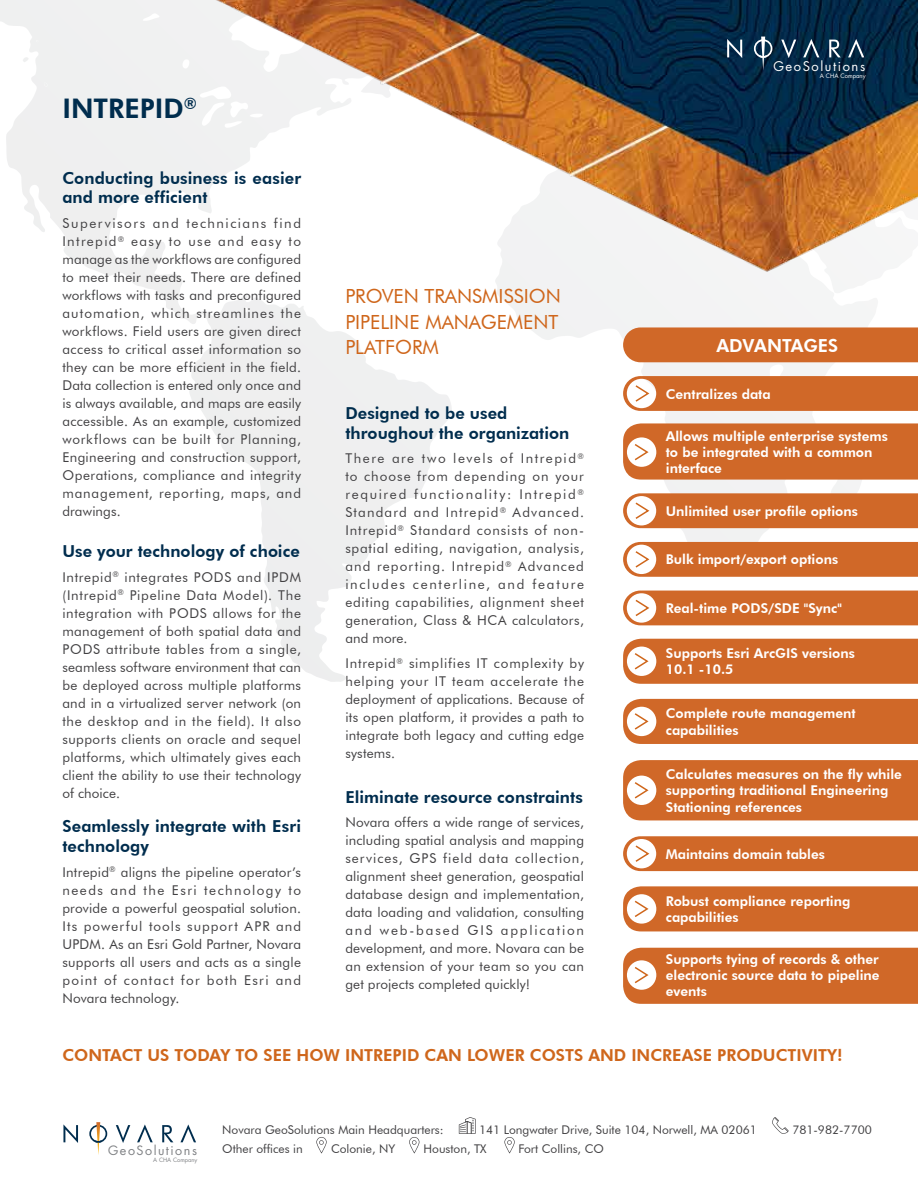
<style>
.page{position:relative;width:918px;height:1188px;background:#fff}
.page>*{position:absolute;margin:0;border:0;box-sizing:border-box;transform-origin:0 0}
.t1{font:800 27px "Futura BT";color:#002d4e}
.t2{font:19.5px/25.5px "Futura BT";color:#cf661b}
.t3{font:800 18px "Futura BT";color:#fff}
.t4{font:800 16.5px/19.8px "Futura BT";letter-spacing:.005em;color:#002d4e}
.t5{font:800 16.5px "Futura BT";color:#cf661b}
.t6{font:13.5px/18px "Futura BT";letter-spacing:.025em;color:#414042;text-align:justify}
.t7{font:800 13.5px/16.2px "Futura BT";color:#fff}
.t8{font:13.05px "Futura";letter-spacing:.12em;color:#fff}
.t9{font:12.6px "Futura";letter-spacing:.12em;color:#808285}
.t10{font:12px "Futura BT";color:#414042}
.t11{font:6px "Futura";color:#fff}
.t12{font:5.7px "Futura";color:#808285}
</style>
<div class="page">
<img style="left:0;top:0;width:918px;height:1144px">
<svg style="left:727px;top:39px;width:15px;height:19px"></svg>
<svg style="left:781px;top:40px;width:15px;height:18px"></svg>
<svg style="left:829px;top:40px;width:12px;height:17px"></svg>
<svg style="left:803px;top:39px;width:16px;height:18px"></svg>
<svg style="left:848px;top:39px;width:16px;height:18px"></svg>
<svg style="left:754px;top:37px;width:18px;height:34px"></svg>
<svg style="left:63px;top:1124px;width:15px;height:19px"></svg>
<svg style="left:116px;top:1125px;width:14px;height:18px"></svg>
<svg style="left:162px;top:1125px;width:11px;height:17px"></svg>
<svg style="left:137px;top:1124px;width:16px;height:18px"></svg>
<svg style="left:180px;top:1124px;width:16px;height:18px"></svg>
<svg style="left:89px;top:1122px;width:18px;height:33px"></svg>
<svg style="left:459px;top:1117px;width:17px;height:17px"></svg>
<svg style="left:409px;top:1137px;width:10px;height:17px"></svg>
<svg style="left:504px;top:1137px;width:11px;height:17px"></svg>
<svg style="left:316px;top:1137px;width:11px;height:17px"></svg>
<svg style="left:772px;top:1117px;width:17px;height:17px"></svg>
<svg style="left:623px;top:376px;width:295px;height:35px"></svg>
<svg style="left:623px;top:591px;width:295px;height:34px"></svg>
<svg style="left:623px;top:836px;width:295px;height:35px"></svg>
<svg style="left:623px;top:542px;width:295px;height:35px"></svg>
<div style="left:623px;top:327px;width:295px;height:35px;background:#d06828"></div>
<svg style="left:623px;top:423px;width:295px;height:105px"></svg>
<div style="left:623px;top:760px;width:295px;height:60px;background:#d06828"></div>
<svg style="left:623px;top:948px;width:295px;height:56px"></svg>
<div style="left:623px;top:699px;width:295px;height:45px;background:#d06828"></div>
<svg style="left:623px;top:639px;width:295px;height:45px"></svg>
<svg style="left:623px;top:886px;width:295px;height:45px"></svg>
<h1 class="t1" style="left:62px;top:92px;width:136px">INTREPID<sup>®</sup></h1>
<p class="t4" style="left:62px;top:168px;width:240px">Conducting business is easier and more efficient</p>
<p class="t6" style="left:62px;top:214px;width:240px">Supervisors and technicians find Intrepid<sup>®</sup> easy to use and easy to manage as the workflows are configured to meet their needs. There are defined workflows with tasks and preconfigured automation, which streamlines the workflows. Field users are given direct access to critical asset information so they can be more efficient in the field.<br>Data collection is entered only once and is always available, and maps are easily accessible. As an example, customized workflows can be built for Planning, Engineering and construction support, Operations, compliance and integrity management, reporting, maps, and drawings.</p>
<p class="t4" style="left:62px;top:541px;width:239px">Use your technology of choice</p>
<p class="t6" style="left:62px;top:568px;width:240px">Intrepid<sup>®</sup> integrates PODS and IPDM (Intrepid<sup>®</sup> Pipeline Data Model). The integration with PODS allows for the management of both spatial data and PODS attribute tables from a single, seamless software environment that can be deployed across multiple platforms and in a virtualized server network (on the desktop and in the field). It also supports clients on oracle and sequel platforms, which ultimately gives each client the ability to use their technology of choice.</p>
<p class="t4" style="left:62px;top:816px;width:240px">Seamlessly integrate with Esri technology</p>
<p class="t6" style="left:62px;top:863px;width:240px">Intrepid<sup>®</sup> aligns the pipeline operator’s needs and the Esri technology to provide a powerful geospatial solution.<br>Its powerful tools support APR and UPDM. As an Esri Gold Partner, Novara supports all users and acts as a single point of contact for both Esri and Novara technology.</p>
<h2 class="t2" style="left:345px;top:283px;width:217px">PROVEN TRANSMISSION<br>PIPELINE MANAGEMENT<br>PLATFORM</h2>
<p class="t4" style="left:345px;top:403px;width:225px">Designed to be used throughout the organization</p>
<p class="t6" style="left:345px;top:449px;width:240px">There are two levels of Intrepid<sup>® </sup>to choose from depending on your required functionality: Intrepid<sup>® </sup>Standard and Intrepid<sup>®</sup> Advanced.<br>Intrepid<sup>®</sup> Standard consists of non&shy;spatial editing, navigation, analysis, and reporting. Intrepid<sup>®</sup> Advanced includes centerline, and feature editing capabilities, alignment sheet generation, Class &amp; HCA calculators, and more.</p>
<p class="t6" style="left:345px;top:654px;width:240px">Intrepid<sup>®</sup> simplifies IT complexity by helping your IT team accelerate the deployment of applications. Because of its open platform, it provides a path to integrate both legacy and cutting edge systems.</p>
<p class="t4" style="left:345px;top:787px;width:239px">Eliminate resource constraints</p>
<p class="t6" style="left:345px;top:813px;width:240px">Novara offers a wide range of services, including spatial analysis and mapping services, GPS field data collection, alignment sheet generation, geospatial database design and implementation, data loading and validation, consulting and web-based GIS application development, and more. Novara can be an extension of your team so you can get projects completed quickly!</p>
<p class="t8" style="left:773px;top:57px;width:93px">GeoSolutions</p>
<p class="t11" style="left:820px;top:71px;width:47px">A CHA Company</p>
<h3 class="t3" style="left:716px;top:334px;width:123px">ADVANTAGES</h3>
<p class="t7" style="left:666px;top:386px;width:106px">Centralizes data</p>
<p class="t7" style="left:666px;top:428px;width:224px">Allows multiple enterprise systems to be integrated with a common interface</p>
<p class="t7" style="left:666px;top:503px;width:194px">Unlimited user profile options</p>
<p class="t7" style="left:666px;top:551px;width:174px">Bulk import/export options</p>
<p class="t7" style="left:666px;top:600px;width:178px">Real-time PODS/SDE "Sync"</p>
<p class="t7" style="left:666px;top:645px;width:191px">Supports Esri ArcGIS versions<br>10.1 -10.5</p>
<p class="t7" style="left:666px;top:705px;width:191px">Complete route management capabilities</p>
<p class="t7" style="left:666px;top:766px;width:238px">Calculates measures on the fly while supporting traditional Engineering<br>Stationing references</p>
<p class="t7" style="left:666px;top:846px;width:161px">Maintains domain tables</p>
<p class="t7" style="left:666px;top:893px;width:186px">Robust compliance reporting capabilities</p>
<p class="t7" style="left:666px;top:951px;width:215px;text-align:justify">Supports tying of records &amp; other electronic source data to pipeline events</p>
<p class="t5" style="left:62px;top:1045px;width:782px">CONTACT US TODAY TO SEE HOW INTREPID CAN LOWER COSTS AND INCREASE PRODUCTIVITY!</p>
<p class="t9" style="left:108px;top:1142px;width:90px">GeoSolutions</p>
<p class="t12" style="left:153px;top:1156px;width:46px">A CHA Company</p>
<p class="t10" style="left:222px;top:1122px;width:223px">Novara GeoSolutions Main Headquarters:</p>
<p class="t10" style="left:479px;top:1122px;width:279px">141 Longwater Drive, Suite 104, Norwell, MA 02061</p>
<p class="t10" style="left:792px;top:1122px;width:81px">781-982-7700</p>
<p class="t10" style="left:222px;top:1142px;width:82px">Other offices in</p>
<p class="t10" style="left:331px;top:1142px;width:66px">Colonie, NY</p>
<p class="t10" style="left:424px;top:1142px;width:65px">Houston, TX</p>
<p class="t10" style="left:519px;top:1142px;width:87px">Fort Collins, CO</p>
</div>
